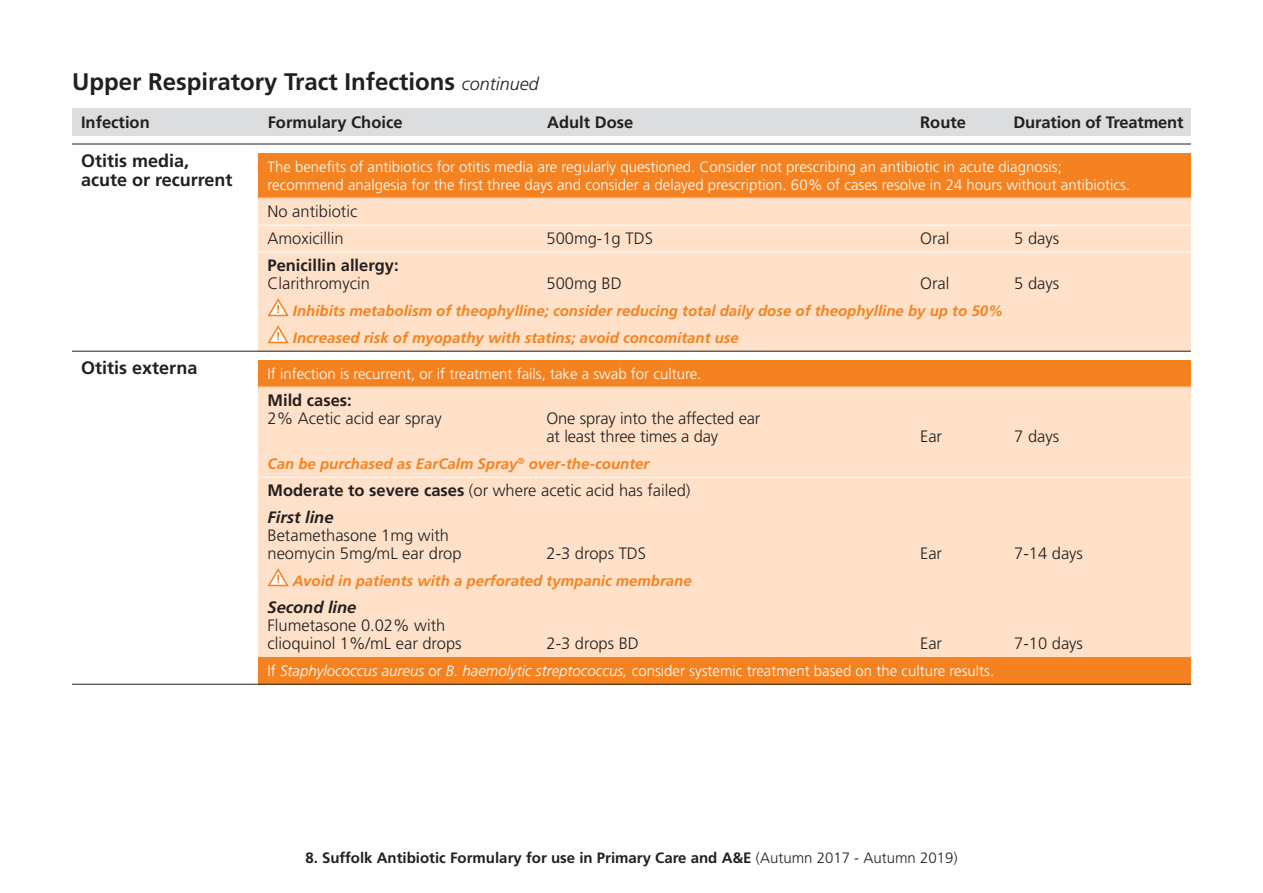
<style>
.page{position:relative;width:1263px;height:893px;background:#fff}
.page>*{position:absolute;margin:0;border:0;box-sizing:border-box;transform-origin:0 0}
.Section_Heading{font:700 24px "Frutiger LT Std";color:#231f20}
.Infection{font:700 18px/19.5px "Frutiger LT Std";color:#231f20}
.Body_UL{font:300 16.5px/18px "Frutiger LT Std";color:#231f20}
.Body_UL-2{font:700 16.5px/18px "Frutiger LT Std";color:#231f20}
.Orange_highlighted_b{font:300 15px/18px "Frutiger LT Std";color:#fff}
.Body_UL-3{font:italic 700 15px/27px "Frutiger LT Std";color:#f58220}
.Body_UL-4{font:300 15px "Frutiger LT Std";color:#fff}
.t1{font:700 15px "Frutiger LT Std";color:#231f20}
.s1{font-weight:300;font-style:italic;font-size:18px}
.s2{font-weight:300}
.s3{font-weight:700}
.s4{font-weight:700;font-style:italic}
.s5{font-style:italic}
</style>
<div class="page">
<div style="left:72px;top:108px;width:1119px;height:27px;background:#dcdddf"></div>
<hr style="left:72px;top:144px;width:1119px;height:1px;background:#231f20">
<div style="left:258px;top:387px;width:933px;height:288px;background:#fee1c8"></div>
<div style="left:258px;top:657px;width:933px;height:27px;background:#f58220"></div>
<div style="left:258px;top:198px;width:933px;height:153px;background:#fee1c8"></div>
<div style="left:258px;top:360px;width:933px;height:27px;background:#f58220"></div>
<div style="left:258px;top:153px;width:933px;height:45px;background:#f58220"></div>
<hr style="left:258px;top:198px;width:933px;height:1px;background:#fff">
<hr style="left:258px;top:225px;width:933px;height:1px;background:#fff">
<hr style="left:258px;top:252px;width:933px;height:1px;background:#fff">
<hr style="left:72px;top:351px;width:1119px;height:1px;background:#231f20">
<hr style="left:258px;top:387px;width:933px;height:1px;background:#fff">
<hr style="left:258px;top:477px;width:933px;height:1px;background:#fff">
<hr style="left:72px;top:684px;width:1119px;height:1px;background:#231f20">
<svg style="left:267px;top:298px;width:22px;height:19px"></svg>
<svg style="left:267px;top:325px;width:22px;height:19px"></svg>
<svg style="left:267px;top:568px;width:22px;height:19px"></svg>
<p class="Section_Heading" style="left:72px;top:68px;width:468px">Upper Respiratory Tract Infections <span class="s1">continued</span></p>
<p class="Body_UL-2" style="left:81px;top:113px;width:70px">Infection</p>
<p class="Infection" style="left:81px;top:151px;width:153px">Otitis media, acute or recurrent</p>
<p class="Infection" style="left:81px;top:358px;width:118px">Otitis externa</p>
<p class="Body_UL-2" style="left:268px;top:113px;width:136px">Formulary Choice</p>
<p class="Body_UL-2" style="left:547px;top:113px;width:88px">Adult Dose</p>
<p class="Body_UL-2" style="left:920px;top:113px;width:47px">Route</p>
<p class="Body_UL-2" style="left:1013px;top:113px;width:172px">Duration of Treatment</p>
<p class="Orange_highlighted_b" style="left:267px;top:158px;width:864px">The benefits of antibiotics for otitis media are regularly questioned. Consider not prescribing an antibiotic in acute diagnosis; recommend analgesia for the first three days and consider a delayed prescription. 60% of cases resolve in 24 hours without antibiotics.</p>
<p class="Body_UL" style="left:267px;top:203px;width:91px">No antibiotic</p>
<p class="Body_UL" style="left:267px;top:230px;width:78px">Amoxicillin</p>
<p class="Body_UL" style="left:546px;top:230px;width:108px">500mg-1g TDS</p>
<p class="Body_UL" style="left:920px;top:230px;width:31px">Oral</p>
<p class="Body_UL" style="left:1014px;top:230px;width:46px">5 days</p>
<p class="Body_UL-2" style="left:267px;top:257px;width:133px">Penicillin allergy:<br><span class="s2">Clarithromycin</span></p>
<p class="Body_UL" style="left:546px;top:275px;width:77px">500mg BD</p>
<p class="Body_UL" style="left:920px;top:275px;width:31px">Oral</p>
<p class="Body_UL" style="left:1014px;top:275px;width:46px">5 days</p>
<p class="Body_UL-3" style="left:293px;top:298px;width:712px">Inhibits metabolism of theophylline; consider reducing total daily dose of theophylline by up to 50%<br>Increased risk of myopathy with statins; avoid concomitant use</p>
<p class="Orange_highlighted_b" style="left:267px;top:365px;width:435px">If infection is recurrent, or if treatment fails, take a swab for culture.</p>
<p class="Body_UL" style="left:267px;top:392px;width:176px"><span class="s3">Mild cases:<br></span>2% Acetic acid ear spray</p>
<p class="Body_UL" style="left:546px;top:410px;width:215px">One spray into the affected ear at least three times a day</p>
<p class="Body_UL" style="left:920px;top:428px;width:23px">Ear</p>
<p class="Body_UL" style="left:1014px;top:428px;width:46px">7 days</p>
<p class="Body_UL-3" style="left:267px;top:451px;width:383px">Can be purchased as EarCalm Spray<sup>®</sup> over-the-counter</p>
<p class="Body_UL" style="left:267px;top:477px;width:424px;line-height:27px"><span class="s3">Moderate to severe cases</span> (or where acetic acid has failed)<br><span class="s4">First line</span></p>
<p class="Body_UL" style="left:267px;top:527px;width:196px">Betamethasone 1mg with neomycin 5mg/mL ear drop</p>
<p class="Body_UL" style="left:546px;top:545px;width:101px">2-3 drops TDS</p>
<p class="Body_UL" style="left:920px;top:545px;width:23px">Ear</p>
<p class="Body_UL" style="left:1014px;top:545px;width:70px">7-14 days</p>
<p class="Body_UL-3" style="left:293px;top:568px;width:400px">Avoid in patients with a perforated tympanic membrane</p>
<p class="Body_UL" style="left:267px;top:599px;width:196px"><span class="s4">Second line<br></span>Flumetasone 0.02% with clioquinol 1%/mL ear drops</p>
<p class="Body_UL" style="left:546px;top:635px;width:94px">2-3 drops BD</p>
<p class="Body_UL" style="left:920px;top:635px;width:23px">Ear</p>
<p class="Body_UL" style="left:1014px;top:635px;width:70px">7-10 days</p>
<p class="Body_UL-4" style="left:267px;top:663px;width:728px">If <span class="s5">Staphylococcus aureus</span> or <span class="s5">B. haemolytic streptococcus,</span> consider systemic treatment based on the culture results.</p>
<p class="t1" style="left:305px;top:849px;width:654px">8. Suffolk Antibiotic Formulary for use in Primary Care and A&amp;E <span class="s2">(Autumn 2017 - Autumn 2019)</span></p>
</div>
